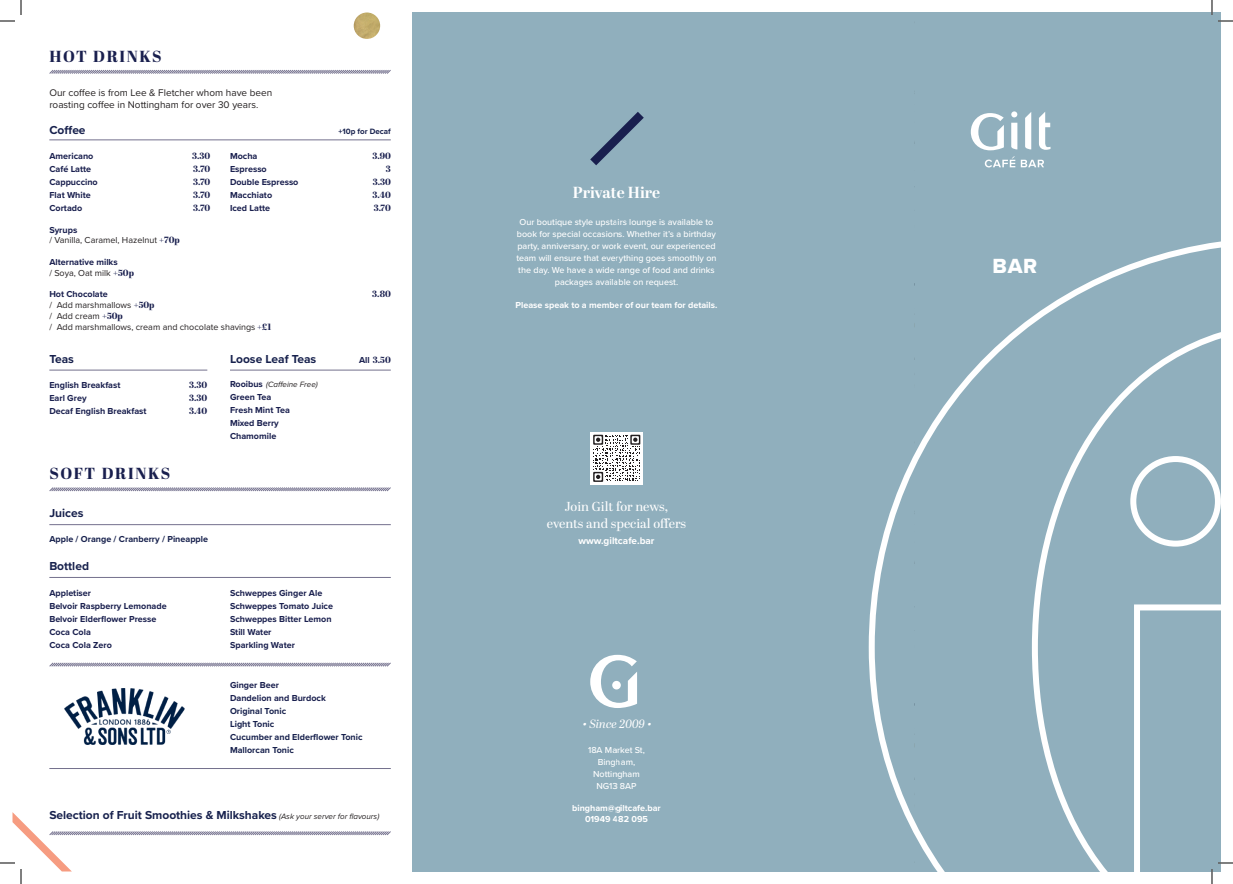
<style>
.page{position:relative;width:1233px;height:884px;background:#fff}
.page>*{position:absolute;margin:0;border:0;box-sizing:border-box;transform-origin:0 0}
.t1{font:21.2px "Proxima Nova Extrabld";color:#fff}
.t2{font:800 16px "Abril Display";letter-spacing:.1em;color:#191f4e}
.t3{font:700 16px "Abril Display";letter-spacing:-.005em;color:#fff}
.t4{font:13px/17px "Abril Display";color:#fff;text-align:center}
.t5{font:700 12px "Proxima Nova";color:#17214d}
.t6{font:italic 12px "Abril Display";color:#fff}
.t7{font:10px/12px "Proxima Nova";color:#231f20}
.t8{font:700 10px "Proxima Nova";color:#fff}
.t9{font:700 9px/13px "Proxima Nova";color:#191f4e}
.t10{font:500 9px/12px "Proxima Nova";color:#fff;text-align:center}
.t11{font:9px/10.8px "Proxima Nova";color:#231f20}
.t12{font:700 9px/13px "Proxima Nova";color:#17214d}
.t13{font:700 9px/11px "Proxima Nova";color:#fff;text-align:center}
.t14{font:800 9px "Abril Display";color:#191f4e}
.t15{font:italic 8px "Proxima Nova";color:#231f20}
.t16{font:700 8px "Proxima Nova";color:#17214d}
.s1{font-weight:700;color:#191f4e}
.s2{font-family:"Abril Display";font-weight:800;color:#191f4e}
.s3{font-weight:400;color:#231f20}
.s4{font-family:"Abril Display";font-weight:800}
.s5{font-family:"Proxima Nova";font-weight:700}
.s6{font-weight:700;font-style:normal;font-size:9px;color:#191f4e}
.s7{font-weight:400;font-style:italic;font-size:8px;color:#231f20}
</style>
<div class="page">
<div style="left:412px;top:12px;width:808px;height:859px;background:#90afbd"></div>
<svg style="left:868px;top:241px;width:352px;height:630px"></svg>
<div style="left:1130px;top:456px;width:90px;height:91px;border:6px solid #fff;border-radius:50%"></div>
<svg style="left:1039px;top:112px;width:11px;height:38px"></svg>
<svg style="left:970px;top:113px;width:34px;height:37px"></svg>
<svg style="left:1011px;top:111px;width:6px;height:6px"></svg>
<svg style="left:1025px;top:112px;width:6px;height:37px"></svg>
<svg style="left:1011px;top:123px;width:6px;height:26px"></svg>
<svg style="left:984px;top:156px;width:60px;height:11px"></svg>
<div style="left:590px;top:432px;width:53px;height:52px;background:#fff"></div>
<svg style="left:593px;top:434px;width:47px;height:48px"></svg>
<svg style="left:590px;top:655px;width:47px;height:53px"></svg>
<div style="left:612px;top:681px;width:9px;height:8px;background:#fff;border-radius:50%"></div>
<svg style="left:590px;top:112px;width:54px;height:53px"></svg>
<img style="left:65px;top:688px;width:119px;height:57px">
<svg style="left:49px;top:70px;width:342px;height:4px"></svg>
<svg style="left:49px;top:662px;width:342px;height:5px"></svg>
<svg style="left:49px;top:487px;width:342px;height:5px"></svg>
<hr style="left:49px;top:139px;width:342px;height:1px;background:#73708d">
<hr style="left:49px;top:370px;width:158px;height:1px;background:#73708d">
<hr style="left:49px;top:524px;width:342px;height:1px;background:#73708d">
<hr style="left:49px;top:577px;width:342px;height:1px;background:#73708d">
<hr style="left:49px;top:768px;width:342px;height:1px;background:#73708d">
<hr style="left:230px;top:370px;width:161px;height:1px;background:#73708d">
<img style="left:354px;top:12px;width:26px;height:27px;border-radius:13px">
<svg style="left:1218px;top:20px;width:15px;height:2px"></svg>
<svg style="left:0;top:0;width:22px;height:22px"></svg>
<svg style="left:0;top:812px;width:391px;height:72px"></svg>
<svg style="left:1211px;top:0;width:1px;height:15px"></svg>
<svg style="left:1131px;top:601px;width:102px;height:283px"></svg>
<h2 class="t2" style="left:49px;top:45px;width:114px">HOT DRINKS</h2>
<p class="t7" style="left:49px;top:86px;width:224px">Our coffee is from Lee &amp; Fletcher whom have been roasting coffee in Nottingham for over 30 years.</p>
<h3 class="t5" style="left:49px;top:121px;width:38px">Coffee</h3>
<p class="t16" style="left:338px;top:125px;width:54px">+10p for Decaf</p>
<p class="t9" style="left:49px;top:149px;width:46px">Americano</p>
<p class="t14" style="left:192px;top:149px;width:20px">3.30</p>
<p class="t9" style="left:49px;top:162px;width:43px">Café Latte</p>
<p class="t14" style="left:193px;top:162px;width:19px">3.70</p>
<p class="t9" style="left:49px;top:175px;width:50px">Cappuccino</p>
<p class="t14" style="left:193px;top:175px;width:19px">3.70</p>
<p class="t9" style="left:49px;top:188px;width:43px">Flat White</p>
<p class="t14" style="left:193px;top:188px;width:19px">3.70</p>
<p class="t9" style="left:49px;top:201px;width:34px">Cortado</p>
<p class="t14" style="left:193px;top:201px;width:19px">3.70</p>
<p class="t9" style="left:230px;top:149px;width:29px">Mocha</p>
<p class="t14" style="left:372px;top:149px;width:20px">3.90</p>
<p class="t9" style="left:230px;top:162px;width:38px">Espresso</p>
<p class="t14" style="left:386px;top:162px;width:7px">3</p>
<p class="t9" style="left:230px;top:175px;width:70px">Double Espresso</p>
<p class="t14" style="left:373px;top:175px;width:20px">3.30</p>
<p class="t9" style="left:230px;top:188px;width:44px">Macchiato</p>
<p class="t14" style="left:372px;top:188px;width:20px">3.40</p>
<p class="t9" style="left:230px;top:201px;width:42px">Iced Latte</p>
<p class="t14" style="left:374px;top:201px;width:19px">3.70</p>
<p class="t11" style="left:49px;top:224px;width:132px"><span class="s1">Syrups<br></span>/ Vanilla, Caramel, Hazelnut <span class="s2">+70p</span></p>
<p class="t9" style="left:49px;top:256px;width:86px;line-height:10.8px">Alternative milks<br><span class="s3">/ Soya, Oat milk</span> <span class="s4">+50p</span></p>
<p class="t9" style="left:49px;top:288px;width:60px">Hot Chocolate</p>
<p class="t14" style="left:372px;top:288px;width:20px">3.80</p>
<p class="t11" style="left:49px;top:299px;width:223px">/ Add marshmallows <span class="s2">+50p<br></span>/ Add cream <span class="s2">+50p<br></span>/ Add marshmallows, cream and chocolate shavings <span class="s2">+£1</span></p>
<h3 class="t5" style="left:49px;top:350px;width:26px">Teas</h3>
<p class="t9" style="left:49px;top:379px;width:73px">English Breakfast</p>
<p class="t14" style="left:189px;top:379px;width:20px">3.30</p>
<p class="t9" style="left:49px;top:392px;width:39px">Earl Grey</p>
<p class="t14" style="left:189px;top:392px;width:20px">3.30</p>
<p class="t9" style="left:49px;top:405px;width:99px">Decaf English Breakfast</p>
<p class="t14" style="left:189px;top:405px;width:20px">3.40</p>
<h2 class="t2" style="left:49px;top:462px;width:122px">SOFT DRINKS</h2>
<h3 class="t5" style="left:49px;top:504px;width:36px">Juices</h3>
<p class="t12" style="left:49px;top:533px;width:160px">Apple / Orange / Cranberry / Pineapple</p>
<h3 class="t5" style="left:49px;top:557px;width:41px">Bottled</h3>
<h3 class="t5" style="left:230px;top:350px;width:88px">Loose Leaf Teas</h3>
<p class="t14" style="left:359px;top:353px;width:33px"><span class="s5">All</span> 3.50</p>
<p class="t15" style="left:230px;top:379px;width:89px"><span class="s6">Rooibus</span> (Caffeine Free)</p>
<p class="t9" style="left:230px;top:390px;width:61px">Green Tea<br>Fresh Mint Tea<br>Mixed Berry<br>Chamomile</p>
<p class="t9" style="left:49px;top:586px;width:119px">Appletiser<br>Belvoir Raspberry Lemonade<br>Belvoir Elderflower Presse<br>Coca Cola<br>Coca Cola Zero</p>
<p class="t9" style="left:230px;top:586px;width:105px">Schweppes Ginger Ale<br>Schweppes Tomato Juice<br>Schweppes Bitter Lemon<br>Still Water<br>Sparkling Water</p>
<p class="t9" style="left:230px;top:678px;width:97px">Ginger Beer<br>Dandelion and Burdock</p>
<p class="t12" style="left:230px;top:704px;width:134px">Original Tonic<br>Light Tonic<br>Cucumber and Elderflower Tonic<br>Mallorcan Tonic</p>
<h3 class="t5" style="left:49px;top:806px;width:331px">Selection of Fruit Smoothies &amp; Milkshakes <span class="s7">(Ask your server for flavours)</span></h3>
<h2 class="t3" style="left:573px;top:182px;width:89px">Private Hire</h2>
<p class="t10" style="left:516px;top:216px;width:202px">Our boutique style upstairs lounge is available to book for special occasions. Whether it’s a birthday party, anniversary, or work event, our experienced team will ensure that everything goes smoothly on the day. We have a wide range of food and drinks packages available on request.</p>
<p class="t13" style="left:515px;top:299px;width:203px">Please speak to a member of our team for details.</p>
<h3 class="t4" style="left:547px;top:499px;width:141px">Join Gilt for news, events and special offers</h3>
<p class="t8" style="left:578px;top:533px;width:78px">www.giltcafe.bar</p>
<h3 class="t6" style="left:583px;top:716px;width:70px">• Since 2009 •</h3>
<p class="t10" style="left:588px;top:744px;width:58px">18A Market St,<br>Bingham,<br>Nottingham<br>NG13 8AP</p>
<p class="t13" style="left:572px;top:803px;width:90px">bingham@giltcafe.bar<br>01949 482 095</p>
<h1 class="t1" style="left:992px;top:250px;width:46px">BAR</h1>
</div>
